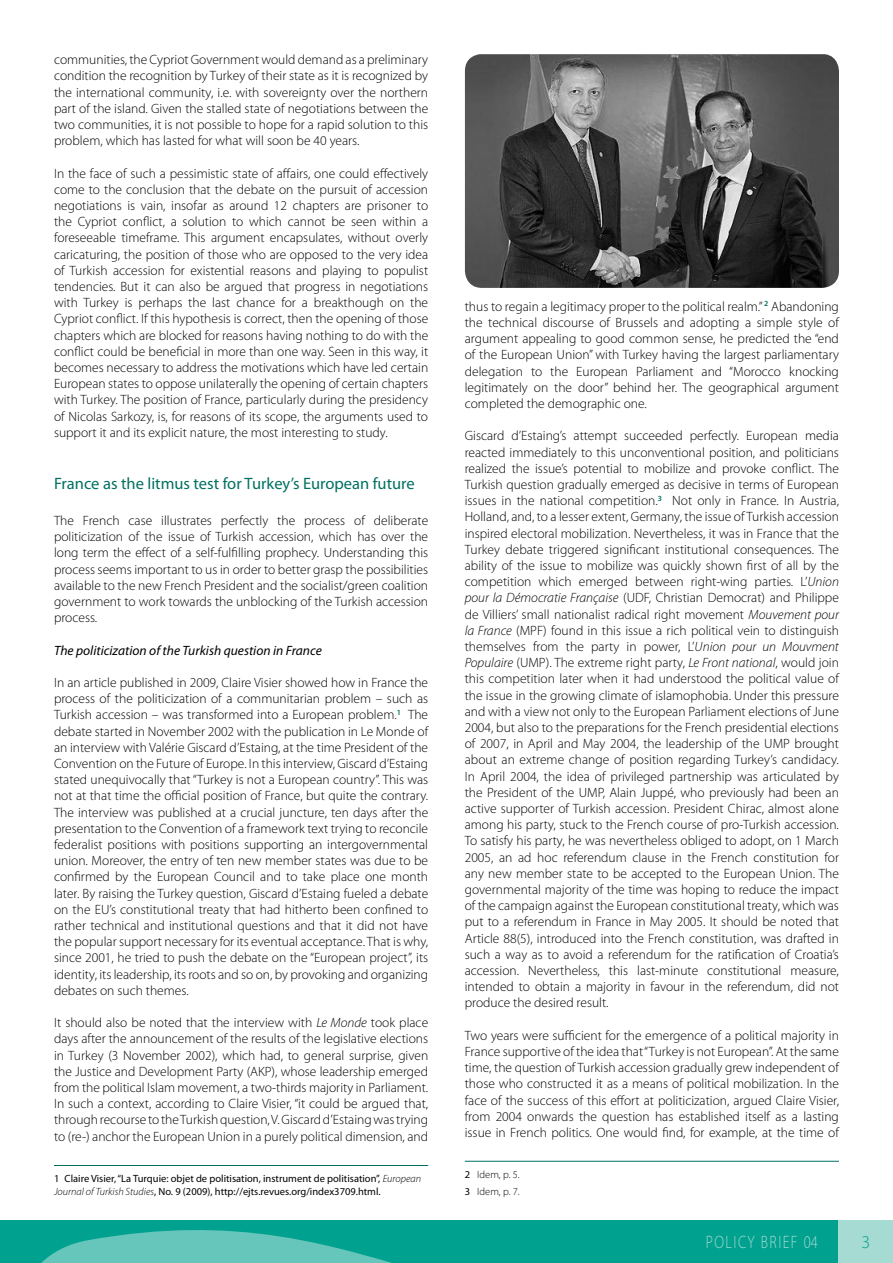
<style>
.page{position:relative;width:893px;height:1263px;background:#fff}
.page>*{position:absolute;margin:0;border:0;box-sizing:border-box;transform-origin:0 0}
.t1{font:300 18px "Myriad Pro";letter-spacing:.1em;color:#a6dbd4;scale:.8 1}
.t2{font:300 18px "Myriad Pro";color:#00a18e}
.t3{font:16.5px "Myriad Pro";color:#007161}
.t4{font:300 13.5px/16.2px "Myriad Pro";color:#000;text-align:justify}
.t5{font:italic 13.5px "Myriad Pro";color:#000}
.t6{font:10.5px/12.6px "Myriad Pro";color:#000}
.t7{font:300 10.5px/16.8px "Myriad Pro";color:#000}
.s1{font-style:italic}
.s2{font-weight:300;font-style:italic}
.s3{font-weight:400}
</style>
<div class="page">
<svg style="left:0;top:1220px;width:839px;height:43px;background:#16a998"></svg>
<div style="left:839px;top:1220px;width:54px;height:43px;background:#a6dbd4"></div>
<hr style="left:465px;top:1161px;width:374px;height:1px;background:#007161">
<hr style="left:54px;top:1165px;width:374px;height:1px;background:#007161">
<img style="left:465px;top:54px;width:374px;height:234px">
<p class="t4" style="left:54px;top:51px;width:376px">communities, the Cypriot Government would demand as a preliminary condition the recognition by Turkey of their state as it is recognized by the international community, i.e. with sovereignty over the northern part of the island. Given the stalled state of negotiations between the two communities, it is not possible to hope for a rapid solution to this problem, which has lasted for what will soon be 40 years.</p>
<p class="t4" style="left:54px;top:165px;width:376px">In the face of such a pessimistic state of affairs, one could effectively come to the conclusion that the debate on the pursuit of accession negotiations is vain, insofar as around 12 chapters are prisoner to the Cypriot conflict, a solution to which cannot be seen within a foreseeable timeframe. This argument encapsulates, without overly caricaturing, the position of those who are opposed to the very idea of Turkish accession for existential reasons and playing to populist tendencies. But it can also be argued that progress in negotiations with Turkey is perhaps the last chance for a breakthough on the Cypriot conflict. If this hypothesis is correct, then the opening of those chapters which are blocked for reasons having nothing to do with the conflict could be beneficial in more than one way. Seen in this way, it becomes necessary to address the motivations which have led certain European states to oppose unilaterally the opening of certain chapters with Turkey. The position of France, particularly during the presidency of Nicolas Sarkozy, is, for reasons of its scope, the arguments used to support it and its explicit nature, the most interesting to study.</p>
<p class="t3" style="left:54px;top:473px;width:362px">France as the litmus test for Turkey’s European future</p>
<p class="t4" style="left:54px;top:512px;width:376px">The French case illustrates perfectly the process of deliberate politicization of the issue of Turkish accession, which has over the long term the effect of a self-fulfilling prophecy. Understanding this process seems important to us in order to better grasp the possibilities available to the new French President and the socialist/green coalition government to work towards the unblocking of the Turkish accession process.</p>
<p class="t5" style="left:54px;top:642px;width:269px">The politicization of the Turkish question in France</p>
<p class="t4" style="left:54px;top:674px;width:376px">In an article published in 2009, Claire Visier showed how in France the process of the politicization of a communitarian problem – such as Turkish accession – was transformed into a European problem.<sup>1</sup> The debate started in November 2002 with the publication in Le Monde of an interview with Valérie Giscard d’Estaing, at the time President of the Convention on the Future of Europe. In this interview, Giscard d’Estaing stated unequivocally that “Turkey is not a European country”. This was not at that time the official position of France, but quite the contrary.<br>The interview was published at a crucial juncture, ten days after the presentation to the Convention of a framework text trying to reconcile federalist positions with positions supporting an intergovernmental union. Moreover, the entry of ten new member states was due to be confirmed by the European Council and to take place one month later. By raising the Turkey question, Giscard d’Estaing fueled a debate on the EU’s constitutional treaty that had hitherto been confined to rather technical and institutional questions and that it did not have the popular support necessary for its eventual acceptance. That is why, since 2001, he tried to push the debate on the “European project”, its identity, its leadership, its roots and so on, by provoking and organizing debates on such themes.</p>
<p class="t4" style="left:54px;top:1014px;width:376px">It should also be noted that the interview with <span class="s1">Le Monde</span> took place days after the announcement of the results of the legislative elections in Turkey (3 November 2002), which had, to general surprise, given the Justice and Development Party (AKP), whose leadership emerged from the political Islam movement, a two-thirds majority in Parliament.<br>In such a context, according to Claire Visier, “it could be argued that, through recourse to the Turkish question, V. Giscard d’Estaing was trying to (re-) anchor the European Union in a purely political dimension, and</p>
<p class="t6" style="left:54px;top:1172px;width:369px">1 Claire Visier, “La Turquie: objet de politisation, instrument de politisation”, <span class="s2">European<br>Journal of Turkish Studies</span>, No. 9 (2009), http://ejts.revues.org/index3709.html.</p>
<p class="t4" style="left:465px;top:298px;width:376px">thus to regain a legitimacy proper to the political realm.” <sup>2</sup> Abandoning the technical discourse of Brussels and adopting a simple style of argument appealing to good common sense, he predicted the “end of the European Union” with Turkey having the largest parliamentary delegation to the European Parliament and “Morocco knocking legitimately on the door” behind her. The geographical argument completed the demographic one.</p>
<p class="t4" style="left:465px;top:428px;width:376px">Giscard d’Estaing’s attempt succeeded perfectly. European media reacted immediately to this unconventional position, and politicians realized the issue’s potential to mobilize and provoke conflict. The Turkish question gradually emerged as decisive in terms of European issues in the national competition.<sup>3</sup> Not only in France. In Austria, Holland, and, to a lesser extent, Germany, the issue of Turkish accession inspired electoral mobilization. Nevertheless, it was in France that the Turkey debate triggered significant institutional consequences. The ability of the issue to mobilize was quickly shown first of all by the competition which emerged between right-wing parties. L’<span class="s1">Union pour la Démocratie Française</span> (UDF, Christian Democrat) and Philippe de Villiers’ small nationalist radical right movement <span class="s1">Mouvement pour la France</span> (MPF) found in this issue a rich political vein to distinguish themselves from the party in power, L’<span class="s1">Union pour un Mouvment Populaire</span> (UMP). The extreme right party, <span class="s1">Le Front national</span>, would join this competition later when it had understood the political value of the issue in the growing climate of islamophobia. Under this pressure and with a view not only to the European Parliament elections of June 2004, but also to the preparations for the French presidential elections of 2007, in April and May 2004, the leadership of the UMP brought about an extreme change of position regarding Turkey’s candidacy.<br>In April 2004, the idea of privileged partnership was articulated by the President of the UMP, Alain Juppé, who previously had been an active supporter of Turkish accession. President Chirac, almost alone among his party, stuck to the French course of pro-Turkish accession.<br>To satisfy his party, he was nevertheless obliged to adopt, on 1 March 2005, an ad hoc referendum clause in the French constitution for any new member state to be accepted to the European Union. The governmental majority of the time was hoping to reduce the impact of the campaign against the European constitutional treaty, which was put to a referendum in France in May 2005. It should be noted that Article 88(5), introduced into the French constitution, was drafted in such a way as to avoid a referendum for the ratification of Croatia’s accession. Nevertheless, this last-minute constitutional measure, intended to obtain a majority in favour in the referendum, did not produce the desired result.</p>
<p class="t4" style="left:465px;top:1027px;width:376px">Two years were sufficient for the emergence of a political majority in France supportive of the idea that “Turkey is not European”. At the same time, the question of Turkish accession gradually grew independent of those who constructed it as a means of political mobilization. In the face of the success of this effort at politicization, argued Claire Visier, from 2004 onwards the question has established itself as a lasting issue in French politics. One would find, for example, at the time of</p>
<p class="t7" style="left:465px;top:1166px;width:56px"><span class="s3">2</span> Idem, p. 5.<br><span class="s3">3</span> Idem, p. 7.</p>
<h1 class="t1" style="left:706px;top:1231px;width:141px">POLICY BRIEF 04</h1>
<h1 class="t2" style="left:862px;top:1231px;width:10px">3</h1>
</div>
